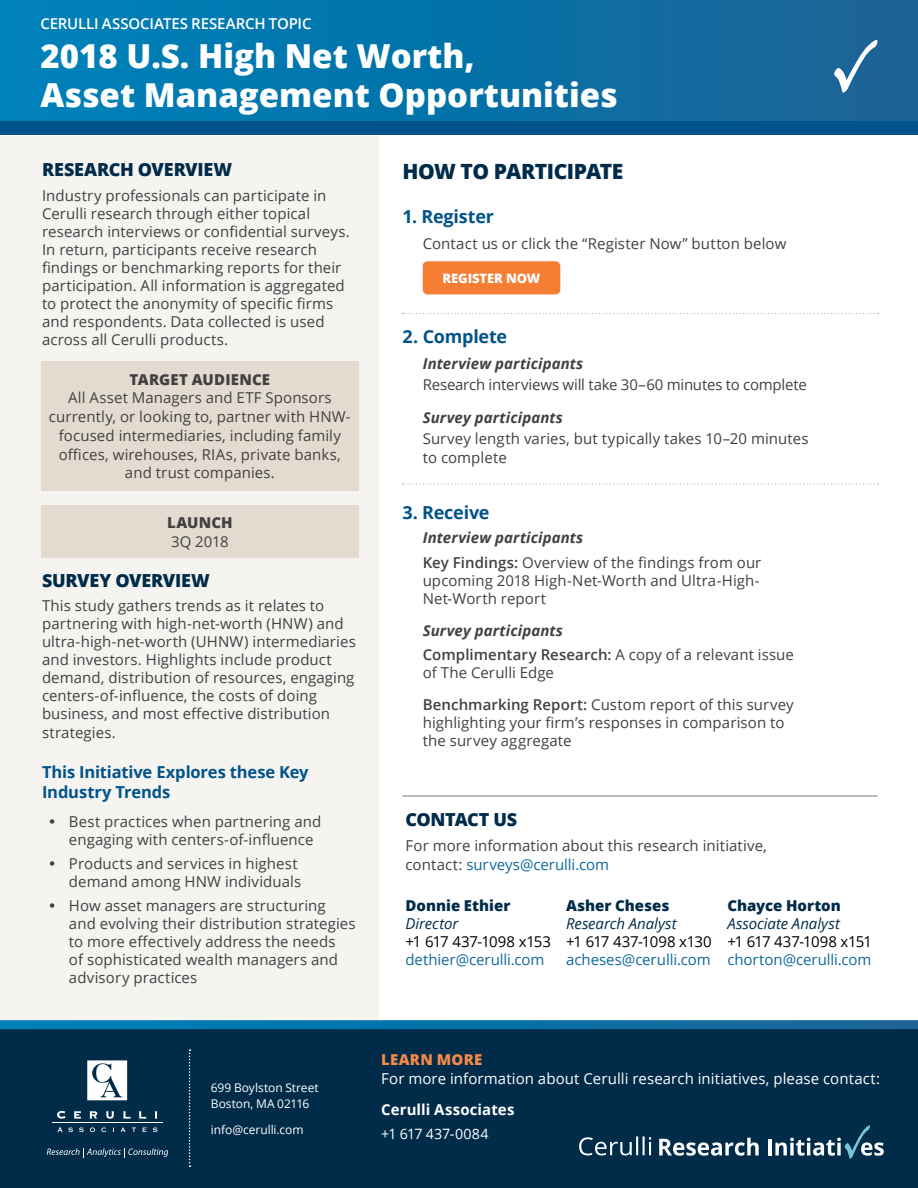
<style>
.page{position:relative;width:918px;height:1188px;background:#fff}
.page>*{position:absolute;margin:0;border:0;box-sizing:border-box;transform-origin:0 0}
.t1{font:800 33px/39.6px "Open Sans";color:#fff}
.t2{font:800 21px "Open Sans";letter-spacing:-.02em;color:#002b49}
.t3{font:800 18px "Open Sans";letter-spacing:-.015em;color:#002b49}
.t4{font:700 18px "Open Sans";letter-spacing:-.01em;color:#00538b}
.t5{font:700 16.5px/19.8px "Open Sans";letter-spacing:-.01em;color:#00538b}
.t6{font:15px/18.1px "Open Sans";letter-spacing:.005em;color:#414042}
.t7{font:15px "Open Sans";letter-spacing:.005em;color:#fff}
.t8{font:600 15px/24.8px "Open Sans";letter-spacing:.005em;color:#414042}
.t9{font:15px "Open Sans";letter-spacing:-.005em;color:#10689b}
.t10{font:15px "Open Sans";letter-spacing:-.015em;color:#000}
.t11{font:15px "Open Sans";letter-spacing:-.015em;color:#414042}
.t12{font:italic 700 15px "Open Sans";letter-spacing:.005em;color:#414042}
.t13{font:italic 15px "Open Sans";color:#002b49}
.t14{font:800 15px "Open Sans";color:#002b49}
.t15{font:600 15px "Open Sans";letter-spacing:-.01em;color:#fff}
.t16{font:800 15px "Open Sans";letter-spacing:.01em;color:#414042}
.t17{font:700 15px "Open Sans";letter-spacing:.005em;color:#fff}
.t18{font:800 15px "Open Sans";letter-spacing:.02em;color:#f68a48}
.t19{font:14.25px "Open Sans";letter-spacing:.01em;color:#fff}
.t20{font:800 13.05px "Open Sans";letter-spacing:-.01em;color:#fff}
.t21{font:12px/16.5px "Open Sans";letter-spacing:-.005em;color:#fff}
.s1{font-weight:700;font-style:italic}
.s2{font-weight:600}
.s3{font-weight:400}
.s4{color:#10689b}
</style>
<div class="page">
<div style="left:1px;top:136px;width:378px;height:892px;background:#f6f4f0"></div>
<div style="left:0;top:1025px;width:918px;height:163px;background:#002b49"></div>
<svg style="left:0;top:1020px;width:918px;height:9px;background:#0d75a9"></svg>
<svg style="left:189px;top:1050px;width:2px;height:117px"></svg>
<svg style="left:57px;top:1111px;width:9px;height:8px"></svg>
<svg style="left:74px;top:1111px;width:7px;height:8px"></svg>
<svg style="left:90px;top:1111px;width:7px;height:8px"></svg>
<svg style="left:106px;top:1111px;width:8px;height:8px"></svg>
<svg style="left:123px;top:1111px;width:8px;height:8px"></svg>
<svg style="left:139px;top:1111px;width:7px;height:8px"></svg>
<svg style="left:155px;top:1111px;width:2px;height:8px"></svg>
<hr style="left:52px;top:1123px;width:111px;height:1px;background:#fff">
<svg style="left:57px;top:1127px;width:16px;height:5px"></svg>
<svg style="left:79px;top:1127px;width:5px;height:5px"></svg>
<svg style="left:90px;top:1127px;width:5px;height:5px"></svg>
<svg style="left:101px;top:1127px;width:5px;height:5px"></svg>
<svg style="left:121px;top:1128px;width:5px;height:4px"></svg>
<svg style="left:132px;top:1127px;width:4px;height:5px"></svg>
<svg style="left:142px;top:1127px;width:5px;height:5px"></svg>
<svg style="left:153px;top:1127px;width:4px;height:5px"></svg>
<svg style="left:87px;top:1060px;width:40px;height:40px;background:#dae0e4"></svg>
<svg style="left:47px;top:1148px;width:121px;height:9px"></svg>
<div style="left:0;top:0;width:918px;height:122px;background:linear-gradient(to right,#0082bb,#1a6295)"></div>
<div style="left:0;top:122px;width:918px;height:13px;background:#00538b"></div>
<div style="left:423px;top:261px;width:137px;height:33px;background:#f57d34;border-radius:5px"></div>
<div style="left:41px;top:361px;width:317px;height:129px;background:#e3dbcf"></div>
<div style="left:41px;top:505px;width:317px;height:53px;background:#e3dbcf"></div>
<svg style="left:832px;top:38px;width:47px;height:57px;background:#3e7ca7"></svg>
<svg style="left:659px;top:1138px;width:100px;height:18px"></svg>
<hr style="left:768px;top:1139px;width:4px;height:16px;background:#fff">
<svg style="left:775px;top:1125px;width:109px;height:34px"></svg>
<svg style="left:579px;top:1136px;width:72px;height:19px"></svg>
<hr style="left:402px;top:795px;width:476px;height:2px;background:#a7a9ac">
<svg style="left:402px;top:483px;width:477px;height:2px"></svg>
<svg style="left:402px;top:313px;width:477px;height:1px"></svg>
<p class="t15" style="left:40px;top:13px;width:273px">CERULLI ASSOCIATES RESEARCH TOPIC</p>
<h1 class="t1" style="left:40px;top:34px;width:579px">2018 U.S. High Net Worth,<br>Asset Management Opportunities</h1>
<p class="t3" style="left:42px;top:156px;width:192px">RESEARCH OVERVIEW</p>
<p class="t6" style="left:42px;top:186px;width:309px">Industry professionals can participate in Cerulli research through either topical research interviews or confidential surveys.<br>In return, participants receive research findings or benchmarking reports for their participation. All information is aggregated to protect the anonymity of specific firms and respondents. Data collected is used across all Cerulli products.</p>
<p class="t16" style="left:130px;top:368px;width:142px">TARGET AUDIENCE</p>
<p class="t6" style="left:49px;top:388px;width:303px;line-height:18.8px;text-align:center">All Asset Managers and ETF Sponsors currently, or looking to, partner with HNW&shy;focused intermediaries, including family offices, wirehouses, RIAs, private banks, and trust companies.</p>
<p class="t16" style="left:167px;top:511px;width:67px">LAUNCH</p>
<p class="t6" style="left:171px;top:532px;width:59px">3Q 2018</p>
<p class="t3" style="left:42px;top:566px;width:169px">SURVEY OVERVIEW</p>
<p class="t6" style="left:42px;top:596px;width:315px">This study gathers trends as it relates to partnering with high-net-worth (HNW) and ultra-high-net-worth (UHNW) intermediaries and investors. Highlights include product demand, distribution of resources, engaging centers-of-influence, the costs of doing business, and most effective distribution strategies.</p>
<p class="t5" style="left:42px;top:762px;width:268px">This Initiative Explores these Key<br>Industry Trends</p>
<p class="t6" style="left:69px;top:812px;width:254px">Best practices when partnering and engaging with centers-of-influence</p>
<p class="t6" style="left:69px;top:854px;width:234px">Products and services in highest demand among HNW individuals</p>
<p class="t6" style="left:69px;top:896px;width:288px">How asset managers are structuring and evolving their distribution strategies to more effectively address the needs<br>of sophisticated wealth managers and advisory practices</p>
<h2 class="t2" style="left:402px;top:155px;width:222px">HOW TO PARTICIPATE</h2>
<p class="t4" style="left:402px;top:204px;width:93px">1. Register</p>
<p class="t6" style="left:423px;top:234px;width:365px">Contact us or click the “Register Now” button below</p>
<p class="t20" style="left:443px;top:268px;width:99px">REGISTER NOW</p>
<p class="t4" style="left:402px;top:324px;width:106px">2. Complete</p>
<p class="t12" style="left:423px;top:353px;width:162px">Interview participants</p>
<p class="t11" style="left:423px;top:375px;width:386px">Research interviews will take 30–60 minutes to complete</p>
<p class="t12" style="left:423px;top:407px;width:142px">Survey participants</p>
<p class="t6" style="left:423px;top:429px;width:387px;line-height:18.8px">Survey length varies, but typically takes 10–20 minutes to complete</p>
<p class="t4" style="left:402px;top:499px;width:89px">3. Receive</p>
<p class="t6" style="left:423px;top:525px;width:340px;line-height:24.8px"><span class="s1">Interview participants<br></span><span class="s2">Key Findings:</span> Overview of the findings from our</p>
<p class="t6" style="left:423px;top:571px;width:338px">upcoming 2018 High-Net-Worth and Ultra-High-<br>Net-Worth report</p>
<p class="t8" style="left:423px;top:617px;width:373px"><span class="s1">Survey participants<br></span>Complimentary Research: <span class="s3">A copy of a relevant issue</span></p>
<p class="t6" style="left:423px;top:657px;width:373px;line-height:31.5px">of The Cerulli Edge<br><span class="s2">Benchmarking Report:</span> Custom report of this survey</p>
<p class="t6" style="left:423px;top:713px;width:363px">highlighting your firm’s responses in comparison to the survey aggregate</p>
<p class="t3" style="left:405px;top:805px;width:113px">CONTACT US</p>
<p class="t6" style="left:405px;top:836px;width:363px;line-height:18.8px">For more information about this research initiative, contact: <span class="s4">surveys@cerulli.com</span></p>
<p class="t14" style="left:405px;top:895px;width:106px">Donnie Ethier</p>
<p class="t13" style="left:405px;top:914px;width:54px">Director</p>
<p class="t10" style="left:405px;top:932px;width:147px">+1 617 437-1098 x153</p>
<p class="t9" style="left:405px;top:950px;width:141px">dethier@cerulli.com</p>
<p class="t14" style="left:566px;top:895px;width:105px">Asher Cheses</p>
<p class="t13" style="left:566px;top:914px;width:112px">Research Analyst</p>
<p class="t10" style="left:566px;top:932px;width:147px">+1 617 437-1098 x130</p>
<p class="t9" style="left:566px;top:950px;width:146px">acheses@cerulli.com</p>
<p class="t14" style="left:727px;top:895px;width:115px">Chayce Horton</p>
<p class="t13" style="left:727px;top:914px;width:114px">Associate Analyst</p>
<p class="t10" style="left:727px;top:932px;width:146px">+1 617 437-1098 x151</p>
<p class="t9" style="left:727px;top:950px;width:146px">chorton@cerulli.com</p>
<p class="t21" style="left:211px;top:1079px;width:109px">699 Boylston Street<br>Boston, MA 02116</p>
<p class="t21" style="left:211px;top:1121px;width:94px">info@cerulli.com</p>
<p class="t18" style="left:381px;top:1048px;width:103px">LEARN MORE</p>
<p class="t7" style="left:381px;top:1068px;width:500px">For more information about Cerulli research initiatives, please contact:</p>
<p class="t17" style="left:381px;top:1099px;width:135px">Cerulli Associates</p>
<p class="t19" style="left:381px;top:1124px;width:109px">+1 617 437-0084</p>
</div>
